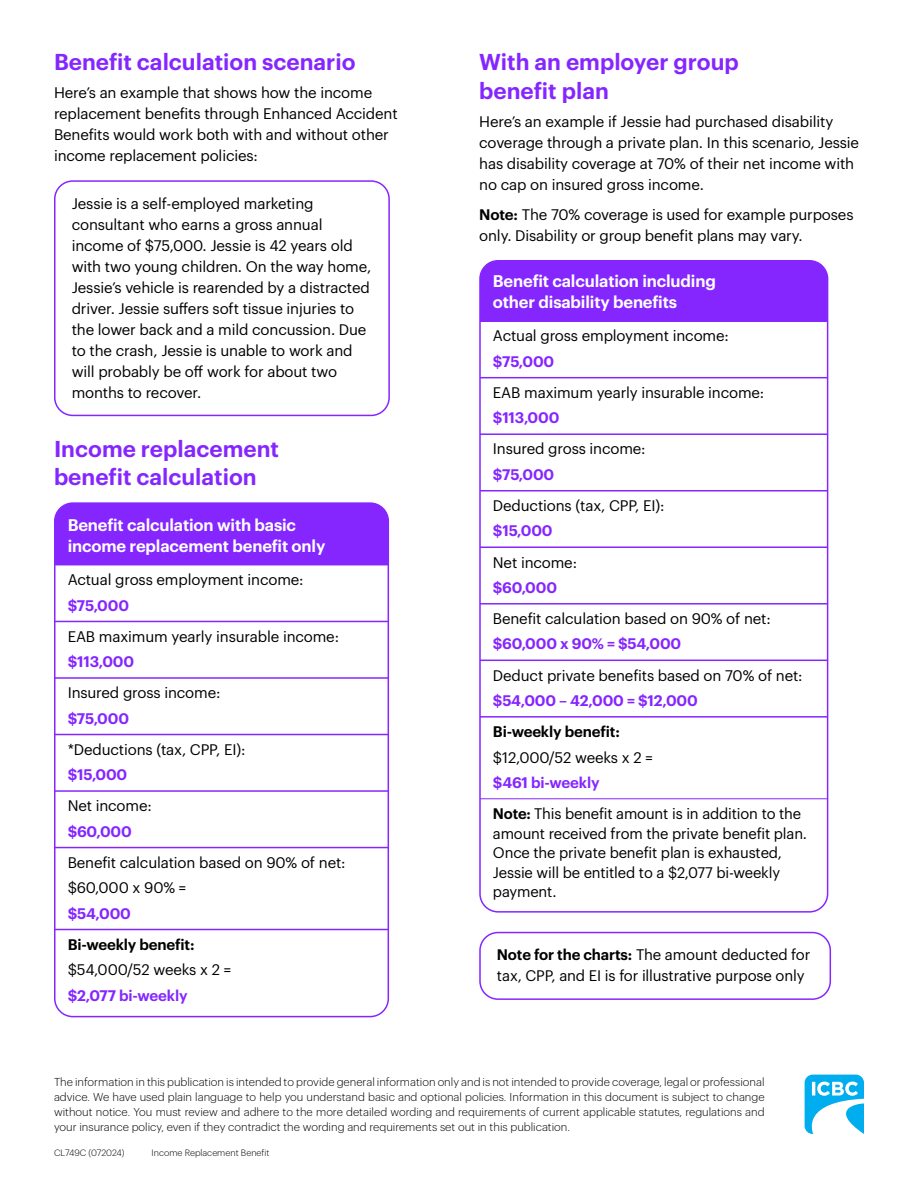
<style>
.page{position:relative;width:918px;height:1188px;background:#fff}
.page>*{position:absolute;margin:0;border:0;box-sizing:border-box;transform-origin:0 0}
.t1{font:600 22.5px/28.5px "Graphik";color:#8526ff}
.t2{font:600 16.5px/21px "Graphik";letter-spacing:-.01em;color:#fff}
.t3{font:15px/21px "Graphik";letter-spacing:-.01em;color:#000}
.t4{font:600 15px "Graphik";letter-spacing:-.01em;color:#8526ff}
.t5{font:600 15px "Graphik";letter-spacing:-.01em;color:#000}
.t6{font:300 11.25px/15px "Graphik";color:#000;text-align:justify}
.t7{font:300 9px "Graphik";color:#000}
.s1{font-weight:600}
.s2{font-weight:600;color:#8526ff}
</style>
<div class="page">
<svg style="left:804px;top:1075px;width:60px;height:59px"></svg>
<div style="left:54px;top:180px;width:336px;height:236px;border:2px solid #8526ff;border-radius:18px"></div>
<div style="left:55px;top:503px;width:333px;height:62px;background:#8526ff"></div>
<svg style="left:57px;top:622px;width:329px;height:225px"></svg>
<hr style="left:55px;top:565px;width:333px;height:1px;background:#8526ff">
<hr style="left:55px;top:621px;width:333px;height:1px;background:#8526ff">
<hr style="left:55px;top:734px;width:333px;height:1px;background:#8526ff">
<hr style="left:55px;top:847px;width:333px;height:1px;background:#8526ff">
<hr style="left:55px;top:677px;width:333px;height:2px;background:#8526ff">
<hr style="left:55px;top:790px;width:333px;height:2px;background:#8526ff">
<hr style="left:55px;top:929px;width:333px;height:1px;background:#8526ff">
<div style="left:54px;top:502px;width:335px;height:515px;border:2px solid #8526ff;border-radius:18px"></div>
<div style="left:480px;top:261px;width:348px;height:60px;background:#8526ff"></div>
<svg style="left:482px;top:378px;width:343px;height:169px"></svg>
<hr style="left:480px;top:321px;width:348px;height:1px;background:#8526ff">
<hr style="left:828px;top:322px;width:1px;height:55px;background:#8526ff">
<hr style="left:480px;top:377px;width:348px;height:1px;background:#8526ff">
<hr style="left:828px;top:378px;width:1px;height:55px;background:#8526ff">
<hr style="left:480px;top:490px;width:348px;height:1px;background:#8526ff">
<hr style="left:480px;top:603px;width:348px;height:2px;background:#8526ff">
<hr style="left:480px;top:716px;width:348px;height:2px;background:#8526ff">
<hr style="left:828px;top:491px;width:1px;height:56px;background:#8526ff">
<hr style="left:828px;top:605px;width:1px;height:55px;background:#8526ff">
<hr style="left:828px;top:718px;width:1px;height:81px;background:#8526ff">
<hr style="left:828px;top:799px;width:1px;height:109px;background:#8526ff">
<hr style="left:480px;top:433px;width:348px;height:2px;background:#8526ff">
<hr style="left:480px;top:547px;width:348px;height:1px;background:#8526ff">
<hr style="left:480px;top:660px;width:348px;height:1px;background:#8526ff">
<hr style="left:828px;top:435px;width:1px;height:55px;background:#8526ff">
<hr style="left:828px;top:548px;width:1px;height:55px;background:#8526ff">
<hr style="left:828px;top:661px;width:1px;height:55px;background:#8526ff">
<hr style="left:480px;top:798px;width:348px;height:1px;background:#8526ff">
<div style="left:479px;top:260px;width:349px;height:653px;border:2px solid #8526ff;border-radius:18px"></div>
<div style="left:479px;top:932px;width:352px;height:68px;border:2px solid #8526ff;border-radius:18px"></div>
<h1 class="t1" style="left:54px;top:46px;width:303px">Benefit calculation scenario</h1>
<p class="t3" style="left:54px;top:81px;width:345px">Here’s an example that shows how the income replacement benefits through Enhanced Accident Benefits would work both with and without other income replacement policies:</p>
<p class="t3" style="left:72px;top:192px;width:301px">Jessie is a self-employed marketing consultant who earns a gross annual income of $75,000. Jessie is 42 years old with two young children. On the way home, Jessie’s vehicle is rearended by a distracted driver. Jessie suffers soft tissue injuries to the lower back and a mild concussion. Due to the crash, Jessie is unable to work and will probably be off work for about two months to recover.</p>
<h1 class="t1" style="left:54px;top:432px;width:226px">Income replacement benefit calculation</h1>
<p class="t2" style="left:68px;top:513px;width:259px">Benefit calculation with basic income replacement benefit only</p>
<p class="t3" style="left:68px;top:568px;width:237px">Actual gross employment income:</p>
<p class="t4" style="left:68px;top:594px;width:63px">$75,000</p>
<p class="t3" style="left:68px;top:625px;width:273px">EAB maximum yearly insurable income:</p>
<p class="t4" style="left:68px;top:650px;width:68px">$113,000</p>
<p class="t3" style="left:68px;top:681px;width:154px">Insured gross income:</p>
<p class="t4" style="left:68px;top:707px;width:63px">$75,000</p>
<p class="t3" style="left:68px;top:738px;width:179px">*Deductions (tax, CPP, EI):</p>
<p class="t4" style="left:68px;top:763px;width:61px">$15,000</p>
<p class="t3" style="left:68px;top:794px;width:86px">Net income:</p>
<p class="t4" style="left:68px;top:820px;width:66px">$60,000</p>
<p class="t3" style="left:68px;top:848px;width:279px;line-height:25.5px">Benefit calculation based on 90% of net: $60,000 x 90% =</p>
<p class="t4" style="left:68px;top:902px;width:65px">$54,000</p>
<p class="t5" style="left:68px;top:933px;width:128px">Bi-weekly benefit:</p>
<p class="t3" style="left:68px;top:958px;width:165px">$54,000/52 weeks x 2 =</p>
<p class="t4" style="left:68px;top:984px;width:121px">$2,077 bi-weekly</p>
<h1 class="t1" style="left:479px;top:46px;width:261px">With an employer group benefit plan</h1>
<p class="t3" style="left:479px;top:109px;width:381px">Here’s an example if Jessie had purchased disability coverage through a private plan. In this scenario, Jessie has disability coverage at 70% of their net income with no cap on insured gross income.</p>
<p class="t3" style="left:479px;top:203px;width:376px"><span class="s1">Note:</span> The 70% coverage is used for example purposes only. Disability or group benefit plans may vary.</p>
<p class="t2" style="left:493px;top:270px;width:224px">Benefit calculation including other disability benefits</p>
<p class="t3" style="left:493px;top:324px;width:237px">Actual gross employment income:</p>
<p class="t4" style="left:493px;top:350px;width:63px">$75,000</p>
<p class="t3" style="left:493px;top:381px;width:273px">EAB maximum yearly insurable income:</p>
<p class="t4" style="left:493px;top:406px;width:68px">$113,000</p>
<p class="t3" style="left:493px;top:437px;width:154px">Insured gross income:</p>
<p class="t4" style="left:493px;top:463px;width:63px">$75,000</p>
<p class="t3" style="left:493px;top:494px;width:173px">Deductions (tax, CPP, EI):</p>
<p class="t4" style="left:493px;top:520px;width:61px">$15,000</p>
<p class="t3" style="left:493px;top:550px;width:86px">Net income:</p>
<p class="t4" style="left:493px;top:576px;width:66px">$60,000</p>
<p class="t3" style="left:493px;top:607px;width:279px">Benefit calculation based on 90% of net:</p>
<p class="t4" style="left:493px;top:633px;width:190px">$60,000 x 90% = $54,000</p>
<p class="t3" style="left:493px;top:663px;width:311px">Deduct private benefits based on 70% of net:</p>
<p class="t4" style="left:493px;top:689px;width:206px">$54,000 – 42,000 = $12,000</p>
<p class="t5" style="left:493px;top:720px;width:128px">Bi-weekly benefit:</p>
<p class="t3" style="left:493px;top:745px;width:161px">$12,000/52 weeks x 2 =</p>
<p class="t3" style="left:493px;top:766px;width:310px;line-height:31px"><span class="s2">$461 bi-weekly<br></span><span class="s1">Note:</span> This benefit amount is in addition to the</p>
<p class="t3" style="left:493px;top:822px;width:316px;line-height:19.5px">amount received from the private benefit plan.<br>Once the private benefit plan is exhausted, Jessie will be entitled to a $2,077 bi-weekly payment.</p>
<p class="t3" style="left:497px;top:943px;width:315px"><span class="s1">Note for the charts:</span> The amount deducted for tax, CPP, and EI is for illustrative purpose only</p>
<p class="t6" style="left:54px;top:1073px;width:712px">The information in this publication is intended to provide general information only and is not intended to provide coverage, legal or professional advice. We have used plain language to help you understand basic and optional policies. Information in this document is subject to change without notice. You must review and adhere to the more detailed wording and requirements of current applicable statutes, regulations and your insurance policy, even if they contradict the wording and requirements set out in this publication.</p>
<p class="t7" style="left:54px;top:1146px;width:72px">CL749C (072024)</p>
<p class="t7" style="left:152px;top:1146px;width:119px">Income Replacement Benefit</p>
</div>
